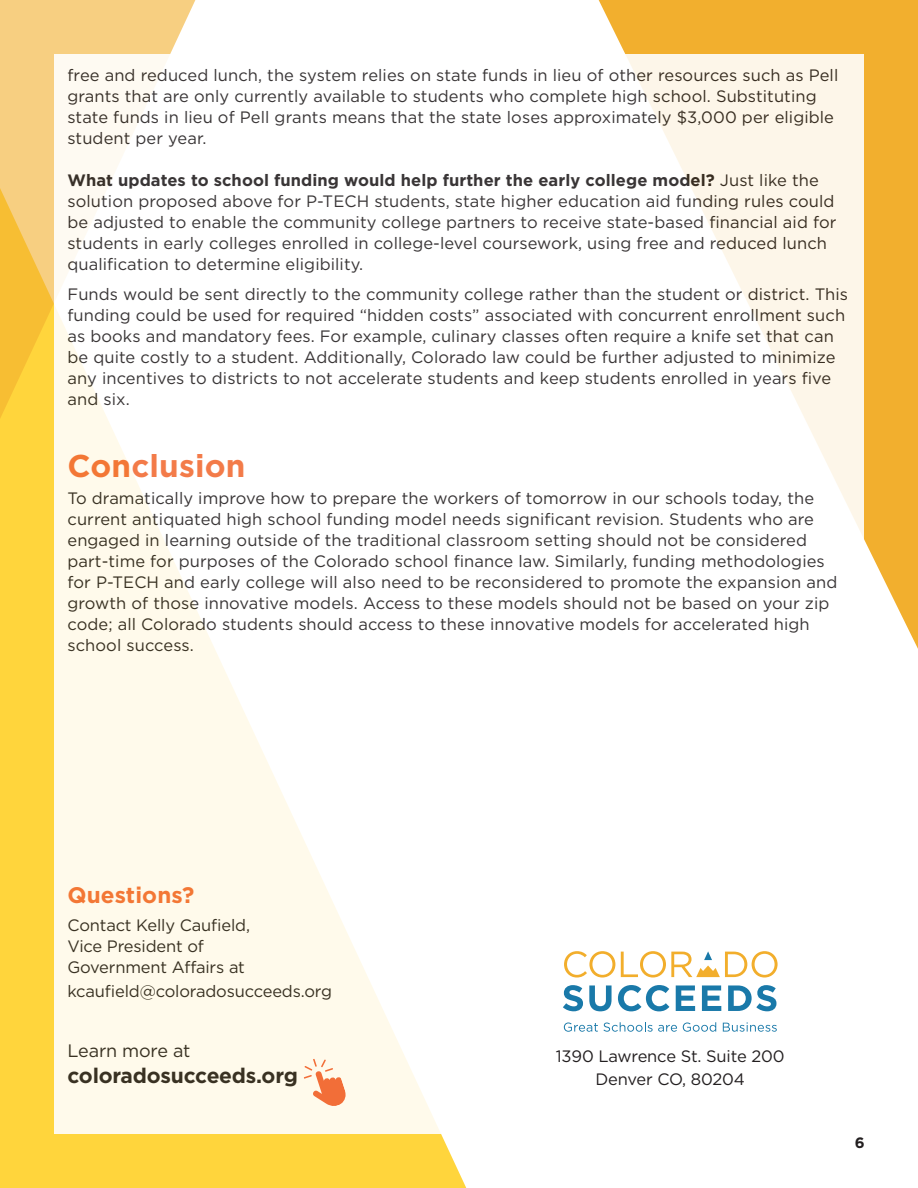
<style>
.page{position:relative;width:918px;height:1188px;background:#fff}
.page>*{position:absolute;margin:0;border:0;box-sizing:border-box;transform-origin:0 0}
.t1{font:700 31.5px "Gotham";letter-spacing:.005em;color:#f26d35}
.t2{font:700 22.5px "Gotham";letter-spacing:.005em;color:#f26d35}
.t3{font:700 21px "Gotham";letter-spacing:-.01em;color:#231f20}
.t4{font:18px "Gotham";letter-spacing:-.01em;color:#231f20}
.t5{font:16.5px/21px "Gotham";letter-spacing:.005em;color:#231f20}
.t6{font:700 15px "Gotham";color:#231f20}
.s1{font-weight:700}
</style>
<div class="page">
<div style="left:0;top:846px;width:466px;height:342px;background:#ffd53c"></div>
<svg style="left:599px;top:0;width:319px;height:649px;background:#f3b53e"></svg>
<svg style="left:0;top:0;width:196px;height:846px;background:#fbd057"></svg>
<div style="left:54px;top:54px;width:810px;height:1080px;background:linear-gradient(to bottom,#fefbf6,#fffef7)"></div>
<div style="left:68px;top:68px;width:782px;height:79px;background:linear-gradient(to right,#fff,#fef8ef)"></div>
<div style="left:68px;top:152px;width:782px;height:16px;background:linear-gradient(to right,#fff,#fef9f0)"></div>
<div style="left:68px;top:266px;width:782px;height:16px;background:#fff"></div>
<div style="left:68px;top:491px;width:782px;height:164px;background:#fff"></div>
<div style="left:68px;top:659px;width:782px;height:17px;background:linear-gradient(to right,#fffcf2,#fff)"></div>
<div style="left:68px;top:680px;width:782px;height:17px;background:linear-gradient(to right,#fffbf1,#fff)"></div>
<div style="left:68px;top:701px;width:782px;height:17px;background:linear-gradient(to right,#fffbf0,#fff)"></div>
<div style="left:68px;top:722px;width:782px;height:17px;background:linear-gradient(to right,#fffbef,#fff)"></div>
<div style="left:68px;top:743px;width:782px;height:17px;background:linear-gradient(to right,#fffbef,#fff)"></div>
<div style="left:68px;top:764px;width:782px;height:17px;background:linear-gradient(to right,#fffbee,#fff)"></div>
<div style="left:68px;top:785px;width:782px;height:17px;background:linear-gradient(to right,#fffbee,#fff)"></div>
<div style="left:68px;top:806px;width:782px;height:17px;background:linear-gradient(to right,#fffbed,#fff)"></div>
<div style="left:68px;top:827px;width:782px;height:17px;background:linear-gradient(to right,#fffaec,#fff)"></div>
<div style="left:68px;top:848px;width:782px;height:17px;background:linear-gradient(to right,#fffaec,#fff)"></div>
<div style="left:68px;top:869px;width:782px;height:17px;background:linear-gradient(to right,#fffaeb,#fff)"></div>
<svg style="left:564px;top:951px;width:51px;height:27px"></svg>
<svg style="left:564px;top:1022px;width:113px;height:10px"></svg>
<svg style="left:683px;top:1022px;width:33px;height:10px"></svg>
<svg style="left:723px;top:1022px;width:54px;height:10px"></svg>
<svg style="left:563px;top:985px;width:20px;height:26px"></svg>
<svg style="left:589px;top:985px;width:23px;height:26px"></svg>
<svg style="left:618px;top:985px;width:51px;height:26px"></svg>
<svg style="left:676px;top:985px;width:19px;height:26px"></svg>
<svg style="left:702px;top:985px;width:19px;height:26px"></svg>
<svg style="left:728px;top:985px;width:48px;height:26px"></svg>
<svg style="left:621px;top:951px;width:157px;height:27px"></svg>
<svg style="left:303px;top:1058px;width:46px;height:53px;background:#faceb2"></svg>
<p class="t5" style="left:68px;top:64px;width:772px">free and reduced lunch, the system relies on state funds in lieu of other resources such as Pell grants that are only currently available to students who complete high school. Substituting state funds in lieu of Pell grants means that the state loses approximately $3,000 per eligible student per year.</p>
<p class="t5" style="left:68px;top:169px;width:771px"><span class="s1">What updates to school funding would help further the early college model?</span> Just like the solution proposed above for P-TECH students, state higher education aid funding rules could be adjusted to enable the community college partners to receive state-based financial aid for students in early colleges enrolled in college-level coursework, using free and reduced lunch qualification to determine eligibility.</p>
<p class="t5" style="left:68px;top:283px;width:782px">Funds would be sent directly to the community college rather than the student or district. This funding could be used for required “hidden costs” associated with concurrent enrollment such as books and mandatory fees. For example, culinary classes often require a knife set that can be quite costly to a student. Additionally, Colorado law could be further adjusted to minimize any incentives to districts to not accelerate students and keep students enrolled in years five and six.</p>
<h1 class="t1" style="left:68px;top:447px;width:179px">Conclusion</h1>
<p class="t5" style="left:68px;top:488px;width:771px">To dramatically improve how to prepare the workers of tomorrow in our schools today, the current antiquated high school funding model needs significant revision. Students who are engaged in learning outside of the traditional classroom setting should not be considered part-time for purposes of the Colorado school finance law. Similarly, funding methodologies for P-TECH and early college will also need to be reconsidered to promote the expansion and growth of those innovative models. Access to these models should not be based on your zip code; all Colorado students should access to these innovative models for accelerated high school success.</p>
<h2 class="t2" style="left:68px;top:882px;width:128px">Questions?</h2>
<p class="t5" style="left:68px;top:915px;width:184px">Contact Kelly Caufield,<br>Vice President of<br>Government Affairs at</p>
<p class="t5" style="left:68px;top:981px;width:266px">kcaufield@coloradosucceeds.org</p>
<p class="t4" style="left:68px;top:1039px;width:124px">Learn more at</p>
<p class="t3" style="left:68px;top:1063px;width:232px">coloradosucceeds.org</p>
<p class="t5" style="left:556px;top:1046px;width:230px">1390 Lawrence St. Suite 200</p>
<p class="t5" style="left:595px;top:1068px;width:151px">Denver CO, 80204</p>
<p class="t6" style="left:855px;top:1134px;width:11px">6</p>
</div>
